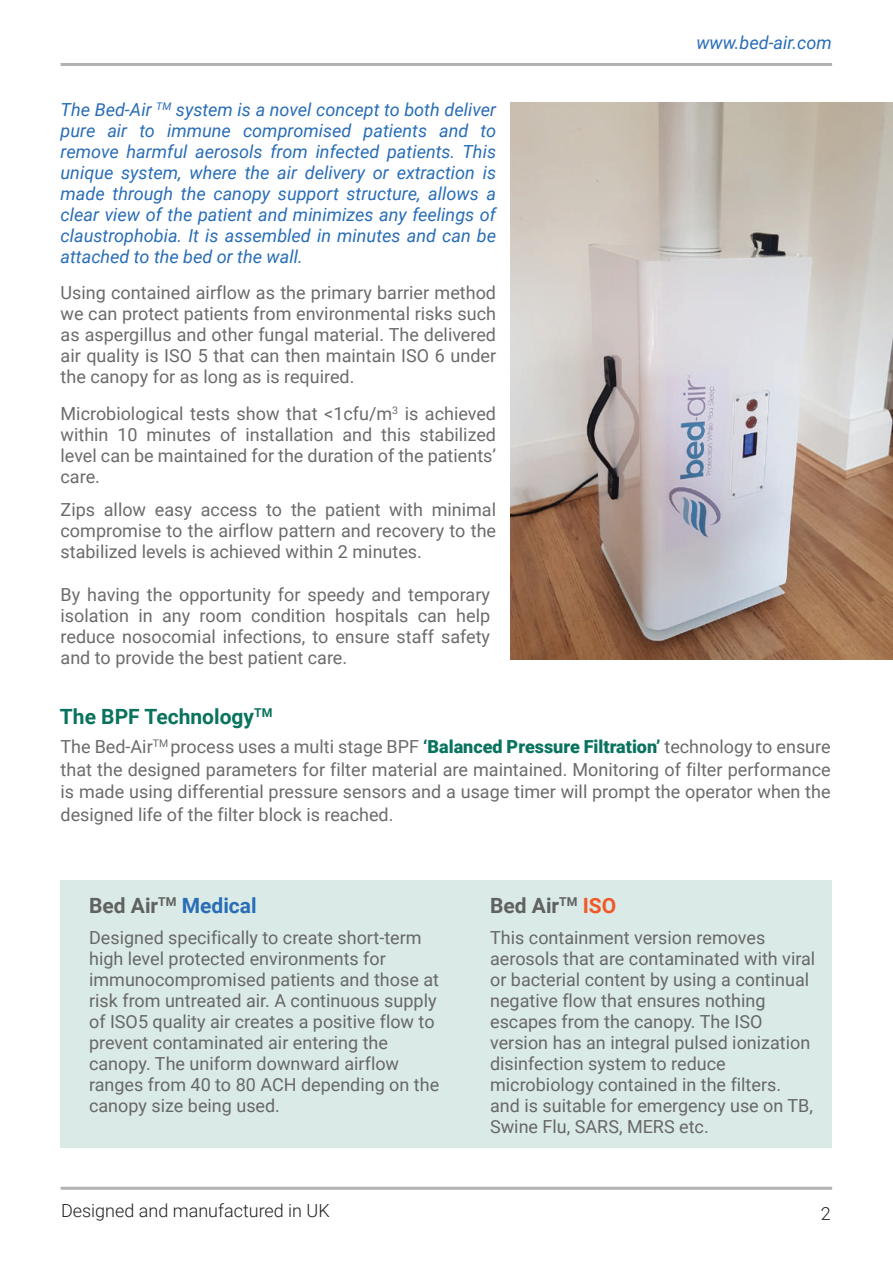
<style>
.page{position:relative;width:893px;height:1263px;background:#fff}
.page>*{position:absolute;margin:0;border:0;box-sizing:border-box;transform-origin:0 0}
.t1{font:700 21px "Roboto";color:#09735d}
.t2{font:700 21px "Roboto";color:#286db6}
.t3{font:700 21px "Roboto";color:#606161}
.t4{font:18px/21px "Roboto";color:#6b6b6b;text-align:justify}
.t5{font:18px/21px "Roboto";color:#676868}
.t6{font:italic 18px/21px "Roboto";color:#286db6;text-align:justify}
.t7{font:300 18px "Roboto";color:#231f20}
.s1{font-weight:900;color:#09735e}
.s2{color:#606161}
.s3{color:#f15929}
</style>
<div class="page">
<hr style="left:61px;top:63px;width:771px;height:3px;background:#b2b2b2">
<img style="left:510px;top:102px;width:383px;height:261px">
<img style="left:60px;top:363px;width:833px;height:827px">
<p class="t6" style="left:61px;top:98px;width:437px">The Bed-Air <sup>TM</sup> system is a novel concept to both deliver pure air to immune compromised patients and to remove harmful aerosols from infected patients. This unique system, where the air delivery or extraction is made through the canopy support structure, allows a clear view of the patient and minimizes any feelings of claustrophobia. It is assembled in minutes and can be attached to the bed or the wall.</p>
<p class="t4" style="left:61px;top:281px;width:437px">Using contained airflow as the primary barrier method we can protect patients from environmental risks such as aspergillus and other fungal material. The delivered air quality is ISO 5 that can then maintain ISO 6 under the canopy for as long as is required.</p>
<p class="t4" style="left:61px;top:402px;width:437px">Microbiological tests show that &lt;1cfu/m<sup>3</sup> is achieved within 10 minutes of installation and this stabilized level can be maintained for the duration of the patients’ care.</p>
<p class="t4" style="left:61px;top:498px;width:437px">Zips allow easy access to the patient with minimal compromise to the airflow pattern and recovery to the stabilized levels is achieved within 2 minutes.</p>
<p class="t4" style="left:61px;top:584px;width:431px">By having the opportunity for speedy and temporary isolation in any room condition hospitals can help reduce nosocomial infections, to ensure staff safety and to provide the best patient care.</p>
<p class="t1" style="left:60px;top:702px;width:214px">The BPF Technology<sup>TM</sup></p>
<p class="t6" style="left:696px;top:31px;width:137px">www.bed-air.com</p>
<p class="t4" style="left:61px;top:735px;width:772px;line-height:22.5px">The Bed-Air<sup>TM</sup> process uses a multi stage BPF <span class="s1">‘Balanced Pressure Filtration’</span> technology to ensure that the designed parameters for filter material are maintained. Monitoring of filter performance is made using differential pressure sensors and a usage timer will prompt the operator when the designed life of the filter block is reached.</p>
<p class="t2" style="left:89px;top:891px;width:169px"><span class="s2">Bed Air</span><sup>TM</sup> Medical</p>
<p class="t3" style="left:490px;top:891px;width:128px">Bed Air<sup>TM</sup> <span class="s3">ISO</span></p>
<p class="t5" style="left:89px;top:926px;width:352px">Designed specifically to create short-term high level protected environments for immunocompromised patients and those at risk from untreated air. A continuous supply of ISO5 quality air creates a positive flow to prevent contaminated air entering the canopy. The uniform downward airflow ranges from 40 to 80 ACH depending on the canopy size being used.</p>
<p class="t5" style="left:490px;top:926px;width:327px">This containment version removes aerosols that are contaminated with viral or bacterial content by using a continual negative flow that ensures nothing escapes from the canopy. The ISO version has an integral pulsed ionization disinfection system to reduce microbiology contained in the filters. and is suitable for emergency use on TB, Swine Flu, SARS, MERS etc.</p>
<p class="t7" style="left:61px;top:1197px;width:270px">Designed and manufactured in UK</p>
<p class="t7" style="left:821px;top:1200px;width:11px">2</p>
</div>
